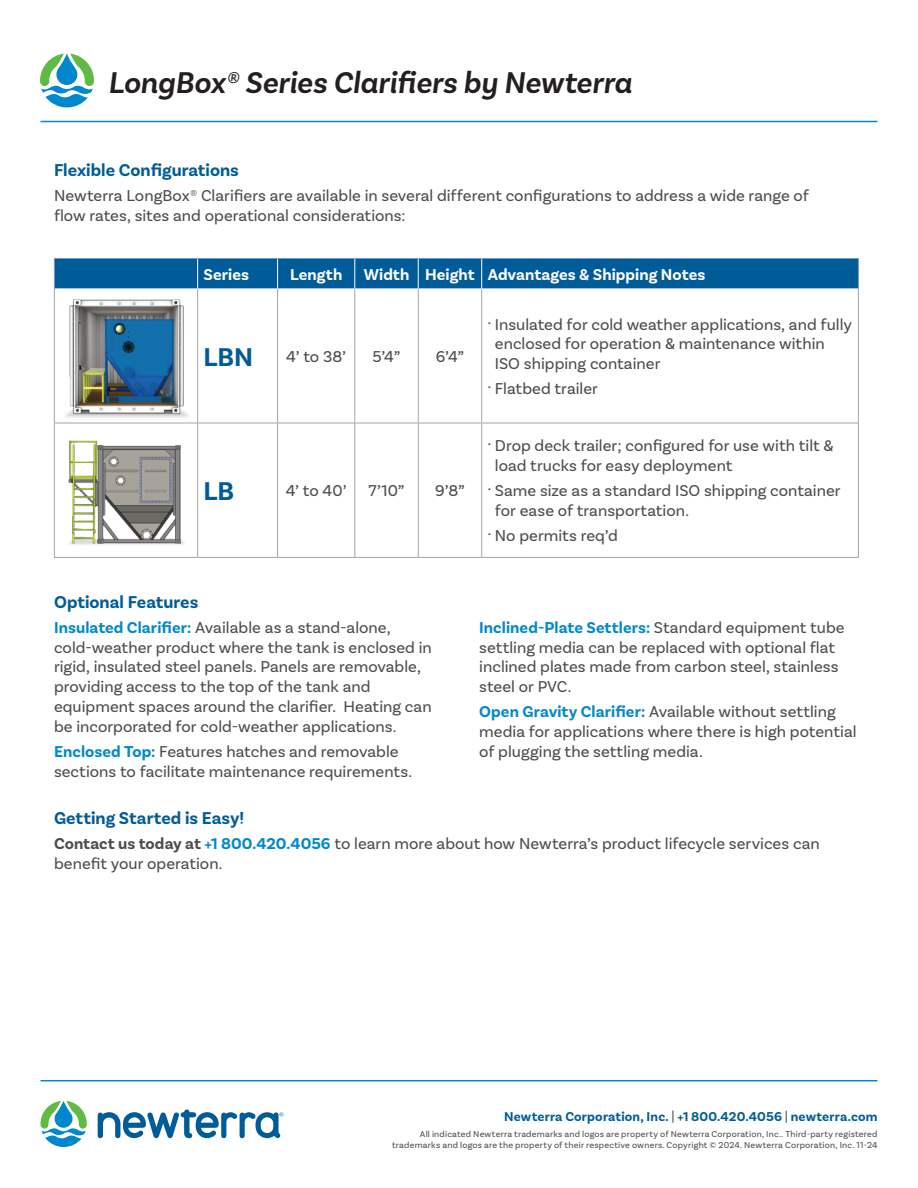
<style>
.page{position:relative;width:918px;height:1188px;background:#fff}
.page>*{position:absolute;margin:0;border:0;box-sizing:border-box;transform-origin:0 0}
.t1{font:italic 600 31.5px "Basic Sans";color:#231f20}
.t2{font:700 27px "Basic Sans";color:#005c98}
.t3{font:700 18px "Basic Sans";color:#005c98}
.t4{font:16.5px/19.8px "Basic Sans";color:#4b4c4d}
.t5{font:700 16.5px "Basic Sans";letter-spacing:.005em;color:#fff}
.t6{font:700 13.5px "Basic Sans";letter-spacing:.01em;color:#005c98}
.t7{font:9px/10.8px "Basic Sans";letter-spacing:.025em;color:#4b4c4d;text-align:right}
.s1{font-weight:700;font-size:27px;color:#005c98}
.s2{font-weight:700;color:#0088ce}
.s3{font-weight:700}
.s4{font-weight:400;color:#4b4c4d}
</style>
<div class="page">
<hr style="left:40px;top:1080px;width:838px;height:2px;background:#0088ce">
<svg style="left:40px;top:53px;width:54px;height:54px"></svg>
<svg style="left:40px;top:1101px;width:47px;height:46px"></svg>
<svg style="left:98px;top:1110px;width:185px;height:28px"></svg>
<hr style="left:40px;top:121px;width:838px;height:1px;background:#0088ce">
<div style="left:55px;top:259px;width:803px;height:30px;background:#005c98"></div>
<svg style="left:55px;top:289px;width:803px;height:134px"></svg>
<svg style="left:198px;top:424px;width:660px;height:133px"></svg>
<hr style="left:54px;top:289px;width:1px;height:134px;background:#a3a4a8">
<hr style="left:197px;top:289px;width:1px;height:134px;background:#a3a4a8">
<hr style="left:858px;top:289px;width:1px;height:134px;background:#a3a4a8">
<hr style="left:54px;top:423px;width:1px;height:134px;background:#a3a4a8">
<hr style="left:197px;top:423px;width:1px;height:134px;background:#a3a4a8">
<hr style="left:858px;top:423px;width:1px;height:134px;background:#a3a4a8">
<hr style="left:54px;top:557px;width:144px;height:1px;background:#a3a4a8">
<hr style="left:198px;top:557px;width:80px;height:1px;background:#a3a4a8">
<hr style="left:278px;top:557px;width:77px;height:1px;background:#a3a4a8">
<hr style="left:355px;top:557px;width:63px;height:1px;background:#a3a4a8">
<hr style="left:418px;top:557px;width:64px;height:1px;background:#a3a4a8">
<hr style="left:482px;top:557px;width:377px;height:1px;background:#a3a4a8">
<hr style="left:277px;top:289px;width:1px;height:134px;background:#a3a4a8">
<hr style="left:354px;top:289px;width:1px;height:134px;background:#a3a4a8">
<hr style="left:418px;top:289px;width:1px;height:134px;background:#a3a4a8">
<hr style="left:481px;top:289px;width:1px;height:134px;background:#a3a4a8">
<hr style="left:54px;top:423px;width:144px;height:1px;background:#a3a4a8">
<hr style="left:198px;top:423px;width:80px;height:1px;background:#a3a4a8">
<hr style="left:278px;top:423px;width:77px;height:1px;background:#a3a4a8">
<hr style="left:277px;top:423px;width:1px;height:134px;background:#a3a4a8">
<hr style="left:355px;top:423px;width:63px;height:1px;background:#a3a4a8">
<hr style="left:354px;top:423px;width:1px;height:134px;background:#a3a4a8">
<hr style="left:418px;top:423px;width:64px;height:1px;background:#a3a4a8">
<hr style="left:418px;top:423px;width:1px;height:134px;background:#a3a4a8">
<hr style="left:482px;top:423px;width:377px;height:1px;background:#a3a4a8">
<hr style="left:481px;top:423px;width:1px;height:134px;background:#a3a4a8">
<hr style="left:54px;top:258px;width:144px;height:1px;background:#7498c2">
<hr style="left:54px;top:259px;width:1px;height:30px;background:#7498c2">
<hr style="left:198px;top:258px;width:80px;height:1px;background:#7498c2">
<hr style="left:278px;top:258px;width:77px;height:1px;background:#7498c2">
<hr style="left:355px;top:258px;width:63px;height:1px;background:#7498c2">
<hr style="left:418px;top:258px;width:64px;height:1px;background:#7498c2">
<hr style="left:482px;top:258px;width:377px;height:1px;background:#7498c2">
<hr style="left:858px;top:259px;width:1px;height:30px;background:#7498c2">
<hr style="left:197px;top:259px;width:1px;height:30px;background:#fff">
<hr style="left:277px;top:259px;width:1px;height:30px;background:#fff">
<hr style="left:354px;top:259px;width:1px;height:30px;background:#fff">
<hr style="left:418px;top:259px;width:1px;height:30px;background:#fff">
<hr style="left:481px;top:259px;width:1px;height:30px;background:#fff">
<img style="left:63px;top:294px;width:130px;height:130px">
<img style="left:68px;top:440px;width:117px;height:105px">
<h1 class="t1" style="left:108px;top:63px;width:526px">LongBox® Series Clarifiers by Newterra</h1>
<p class="t3" style="left:54px;top:159px;width:186px">Flexible Configurations</p>
<p class="t4" style="left:54px;top:185px;width:756px">Newterra LongBox® Clarifiers are available in several different configurations to address a wide range of flow rates, sites and operational considerations:</p>
<p class="t5" style="left:204px;top:264px;width:47px">Series</p>
<p class="t5" style="left:290px;top:264px;width:54px">Length</p>
<p class="t5" style="left:364px;top:264px;width:343px">Width Height Advantages &amp; Shipping Notes</p>
<p class="t4" style="left:204px;top:346px;width:144px"><span class="s1">LBN</span> 4’ to 38’</p>
<p class="t4" style="left:373px;top:346px;width:29px">5’4”</p>
<p class="t4" style="left:436px;top:346px;width:30px">6’4”</p>
<h2 class="t2" style="left:204px;top:475px;width:32px">LB</h2>
<p class="t4" style="left:286px;top:481px;width:62px">4’ to 40’</p>
<p class="t4" style="left:368px;top:481px;width:38px">7’10”</p>
<p class="t4" style="left:435px;top:481px;width:31px">9’8”</p>
<p class="t4" style="left:495px;top:314px;width:359px;text-indent:-7px"><sup>•</sup> Insulated for cold weather applications, and fully enclosed for operation &amp; maintenance within<br>ISO shipping container</p>
<p class="t4" style="left:488px;top:379px;width:112px"><sup>•</sup> Flatbed trailer</p>
<p class="t4" style="left:495px;top:436px;width:340px;text-indent:-7px"><sup>•</sup> Drop deck trailer; configured for use with tilt &amp; load trucks for easy deployment</p>
<p class="t4" style="left:495px;top:481px;width:347px;text-indent:-7px"><sup>•</sup> Same size as a standard ISO shipping container for ease of transportation.</p>
<p class="t4" style="left:488px;top:526px;width:132px"><sup>•</sup> No permits req’d</p>
<p class="t3" style="left:54px;top:591px;width:146px">Optional Features</p>
<p class="t4" style="left:54px;top:617px;width:379px"><span class="s2">Insulated Clarifier:</span> Available as a stand-alone, cold-weather product where the tank is enclosed in rigid, insulated steel panels. Panels are removable, providing access to the top of the tank and equipment spaces around the clarifier. Heating can be incorporated for cold-weather applications.</p>
<p class="t4" style="left:54px;top:741px;width:360px"><span class="s2">Enclosed Top:</span> Features hatches and removable sections to facilitate maintenance requirements.</p>
<p class="t4" style="left:479px;top:617px;width:367px"><span class="s2">Inclined-Plate Settlers:</span> Standard equipment tube settling media can be replaced with optional flat inclined plates made from carbon steel, stainless steel or PVC.</p>
<p class="t4" style="left:479px;top:702px;width:379px"><span class="s2">Open Gravity Clarifier:</span> Available without settling media for applications where there is high potential of plugging the settling media.</p>
<p class="t3" style="left:54px;top:807px;width:192px">Getting Started is Easy!</p>
<p class="t4" style="left:54px;top:834px;width:767px"><span class="s3">Contact us today at</span> <span class="s2">+1 800.420.4056</span> to learn more about how Newterra’s product lifecycle services can benefit your operation.</p>
<p class="t6" style="left:504px;top:1108px;width:375px">Newterra Corporation, Inc. <span class="s4">|</span> +1 800.420.4056 <span class="s4">|</span> newterra.com</p>
<p class="t7" style="left:392px;top:1128px;width:487px">All indicated Newterra trademarks and logos are property of Newterra Corporation, Inc.. Third-party registered trademarks and logos are the property of their respective owners. Copyright © 2024. Newterra Corporation, Inc. 11-24</p>
</div>
